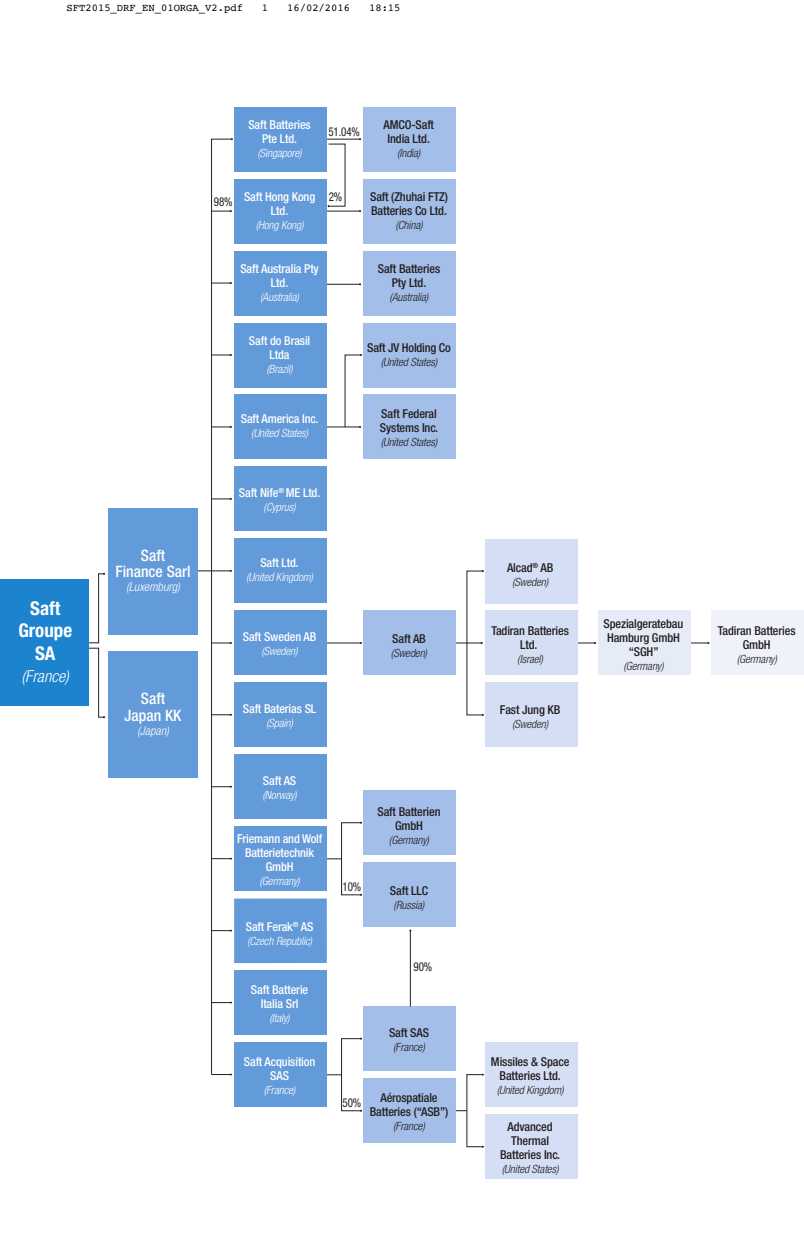
<style>
.page{position:relative;width:804px;height:1254px;background:#fff}
.page>*{position:absolute;margin:0;border:0;box-sizing:border-box;transform-origin:0 0}
.t1{font:700 condensed 18.9px/22.6px "Helvetica Neue LT Std";color:#fff;text-align:center}
.t2{font:italic 300 condensed 16.62px "Helvetica Neue LT Std";color:#fff}
.t3{font:500 condensed 15.75px/16.6px "Helvetica Neue LT Std";color:#fff;text-align:center}
.t4{font:500 condensed 12.25px/14px "Helvetica Neue LT Std";letter-spacing:-.01em;color:#231f20;text-align:center}
.t5{font:500 condensed 12.25px/14px "Helvetica Neue LT Std";letter-spacing:-.01em;color:#fff;text-align:center}
.t6{font:condensed 12.25px "Helvetica Neue LT Std";letter-spacing:-.015em;color:#231f20;scale:.9 1}
.t7{font:italic 300 condensed 12.25px "Helvetica Neue LT Std";color:#fff}
.t8{font:italic 300 condensed 11.38px "Helvetica Neue LT Std";letter-spacing:-.01em;color:#231f20}
.t9{font:italic 300 condensed 11.38px "Helvetica Neue LT Std";letter-spacing:-.01em;color:#fff}
.t10{font:10.5px "Courier";color:#000}
</style>
<div class="page">
<div style="left:341px;top:1038px;width:20px;height:73px;border:1px solid #231f20"></div>
<hr style="left:325px;top:139px;width:35px;height:1px;background:#231f20">
<hr style="left:325px;top:211px;width:35px;height:1px;background:#231f20">
<hr style="left:325px;top:284px;width:35px;height:1px;background:#231f20">
<hr style="left:325px;top:427px;width:35px;height:1px;background:#231f20">
<hr style="left:325px;top:642px;width:36px;height:1px;background:#231f20">
<svg style="left:327px;top:858px;width:14px;height:2px"></svg>
<svg style="left:327px;top:1074px;width:14px;height:1px"></svg>
<hr style="left:198px;top:570px;width:33px;height:1px;background:#231f20">
<svg style="left:70px;top:573px;width:35px;height:145px"></svg>
<hr style="left:560px;top:642px;width:35px;height:1px;background:#231f20">
<hr style="left:674px;top:642px;width:34px;height:1px;background:#231f20">
<div style="left:108px;top:508px;width:90px;height:126px;background:#639ad9"></div>
<div style="left:108px;top:652px;width:90px;height:126px;background:#639ad9"></div>
<div style="left:0;top:580px;width:89px;height:126px;background:#1c83cf"></div>
<div style="left:234px;top:107px;width:93px;height:64px;background:#639ad9"></div>
<div style="left:234px;top:1042px;width:93px;height:65px;background:#639ad9"></div>
<div style="left:234px;top:179px;width:93px;height:64px;background:#639ad9"></div>
<div style="left:234px;top:251px;width:93px;height:64px;background:#639ad9"></div>
<div style="left:234px;top:323px;width:93px;height:64px;background:#639ad9"></div>
<div style="left:234px;top:395px;width:93px;height:64px;background:#639ad9"></div>
<div style="left:234px;top:466px;width:93px;height:65px;background:#639ad9"></div>
<div style="left:234px;top:538px;width:93px;height:65px;background:#639ad9"></div>
<div style="left:234px;top:611px;width:93px;height:64px;background:#639ad9"></div>
<div style="left:234px;top:682px;width:93px;height:65px;background:#639ad9"></div>
<div style="left:234px;top:754px;width:93px;height:65px;background:#639ad9"></div>
<div style="left:234px;top:826px;width:93px;height:65px;background:#639ad9"></div>
<div style="left:234px;top:898px;width:93px;height:65px;background:#639ad9"></div>
<div style="left:234px;top:970px;width:93px;height:65px;background:#639ad9"></div>
<div style="left:363px;top:107px;width:93px;height:64px;background:#a3bee8"></div>
<div style="left:363px;top:1078px;width:93px;height:65px;background:#a3bee8"></div>
<div style="left:363px;top:179px;width:93px;height:64px;background:#a3bee8"></div>
<div style="left:363px;top:251px;width:93px;height:64px;background:#a3bee8"></div>
<div style="left:363px;top:323px;width:93px;height:64px;background:#a3bee8"></div>
<div style="left:363px;top:395px;width:93px;height:64px;background:#a3bee8"></div>
<div style="left:363px;top:790px;width:93px;height:65px;background:#a3bee8"></div>
<div style="left:363px;top:862px;width:93px;height:65px;background:#a3bee8"></div>
<div style="left:363px;top:1006px;width:93px;height:65px;background:#a3bee8"></div>
<div style="left:484px;top:1114px;width:93px;height:64px;background:#d4def4"></div>
<div style="left:484px;top:539px;width:93px;height:64px;background:#d4def4"></div>
<div style="left:484px;top:611px;width:93px;height:64px;background:#d4def4"></div>
<div style="left:484px;top:682px;width:93px;height:65px;background:#d4def4"></div>
<div style="left:484px;top:1042px;width:93px;height:64px;background:#d4def4"></div>
<div style="left:598px;top:611px;width:92px;height:64px;background:#e6ebf8"></div>
<div style="left:711px;top:611px;width:93px;height:64px;background:#eff1fb"></div>
<svg style="left:344px;top:354px;width:18px;height:74px"></svg>
<svg style="left:211px;top:138px;width:22px;height:937px"></svg>
<hr style="left:447px;top:642px;width:35px;height:1px;background:#231f20">
<div style="left:363px;top:611px;width:93px;height:64px;background:#a3bee8"></div>
<hr style="left:410px;top:930px;width:1px;height:76px;background:#231f20">
<div style="left:341px;top:822px;width:20px;height:73px;border:1px solid #231f20"></div>
<p class="t10" style="left:66px;top:-1px;width:178px">SFT2015_DRF_EN_01ORGA_V2.pdf</p>
<p class="t10" style="left:262px;top:-1px;width:8px">1</p>
<p class="t10" style="left:287px;top:-1px;width:65px">16/02/2016</p>
<p class="t10" style="left:369px;top:-1px;width:33px">18:15</p>
<h1 class="t1" style="left:18px;top:596px;width:55px">Saft<br>Groupe<br>SA</h1>
<h2 class="t2" style="left:22px;top:666px;width:49px">(France)</h2>
<p class="t3" style="left:115px;top:546px;width:77px">Saft<br>Finance Sarl</p>
<p class="t7" style="left:126px;top:580px;width:55px">(Luxemburg)</p>
<p class="t3" style="left:125px;top:690px;width:58px">Saft<br>Japan KK</p>
<p class="t7" style="left:137px;top:723px;width:33px">(Japan)</p>
<p class="t5" style="left:248px;top:117px;width:64px">Saft Batteries<br>Pte Ltd.</p>
<p class="t9" style="left:257px;top:146px;width:46px">(Singapore)</p>
<p class="t6" style="left:214px;top:195px;width:22px">98%</p>
<p class="t5" style="left:244px;top:189px;width:73px">Saft Hong Kong<br>Ltd.</p>
<p class="t9" style="left:256px;top:218px;width:49px">(Hong Kong)</p>
<p class="t5" style="left:240px;top:261px;width:80px">Saft Australia Pty<br>Ltd.</p>
<p class="t9" style="left:260px;top:290px;width:40px">(Australia)</p>
<p class="t5" style="left:249px;top:333px;width:63px">Saft do Brasil<br>Ltda</p>
<p class="t9" style="left:266px;top:362px;width:28px">(Brazil)</p>
<p class="t5" style="left:241px;top:412px;width:79px">Saft America Inc.</p>
<p class="t9" style="left:251px;top:427px;width:58px">(United States)</p>
<p class="t6" style="left:328px;top:124px;width:36px">51.04%</p>
<p class="t6" style="left:329px;top:190px;width:16px">2%</p>
<p class="t4" style="left:383px;top:117px;width:52px">AMCO-Saft<br>India Ltd.</p>
<p class="t8" style="left:397px;top:146px;width:25px">(India)</p>
<p class="t4" style="left:370px;top:189px;width:79px;text-align:left">Saft (Zhuhai FTZ)<br>Batteries Co Ltd.</p>
<p class="t8" style="left:395px;top:218px;width:29px">(China)</p>
<p class="t4" style="left:378px;top:261px;width:64px">Saft Batteries<br>Pty Ltd.</p>
<p class="t8" style="left:389px;top:290px;width:40px">(Australia)</p>
<p class="t4" style="left:367px;top:340px;width:85px">Saft JV Holding Co</p>
<p class="t8" style="left:381px;top:355px;width:58px">(United States)</p>
<p class="t4" style="left:380px;top:407px;width:60px;text-align:left">Saft Federal<br>Systems Inc.</p>
<p class="t8" style="left:381px;top:436px;width:58px">(United States)</p>
<p class="t5" style="left:239px;top:486px;width:83px">Saft Nife<sup>®</sup> ME Ltd.</p>
<p class="t9" style="left:263px;top:501px;width:34px">(Cyprus)</p>
<p class="t5" style="left:260px;top:556px;width:40px">Saft Ltd.</p>
<p class="t9" style="left:246px;top:571px;width:68px">(United Kingdom)</p>
<p class="t5" style="left:243px;top:630px;width:75px">Saft Sweden AB</p>
<p class="t9" style="left:261px;top:645px;width:38px">(Sweden)</p>
<p class="t5" style="left:243px;top:701px;width:75px">Saft Baterias SL</p>
<p class="t9" style="left:266px;top:716px;width:28px">(Spain)</p>
<p class="t4" style="left:392px;top:631px;width:35px">Saft AB</p>
<p class="t8" style="left:391px;top:646px;width:38px">(Sweden)</p>
<p class="t5" style="left:263px;top:773px;width:35px">Saft AS</p>
<p class="t9" style="left:262px;top:788px;width:36px">(Norway)</p>
<p class="t5" style="left:237px;top:831px;width:87px">Friemann and Wolf<br>Batterietechnik<br>GmbH</p>
<p class="t9" style="left:259px;top:874px;width:42px">(Germany)</p>
<p class="t5" style="left:246px;top:919px;width:69px">Saft Ferak<sup>®</sup> AS</p>
<p class="t9" style="left:247px;top:934px;width:67px">(Czech Republic)</p>
<p class="t5" style="left:251px;top:982px;width:59px">Saft Batterie<br>Italia Srl</p>
<p class="t9" style="left:269px;top:1011px;width:22px">(Italy)</p>
<p class="t5" style="left:244px;top:1054px;width:73px">Saft Acquisition<br>SAS</p>
<p class="t9" style="left:264px;top:1083px;width:33px">(France)</p>
<p class="t6" style="left:342px;top:879px;width:22px">10%</p>
<p class="t4" style="left:377px;top:804px;width:65px">Saft Batterien<br>GmbH</p>
<p class="t8" style="left:389px;top:833px;width:42px">(Germany)</p>
<p class="t4" style="left:390px;top:883px;width:40px">Saft LLC</p>
<p class="t8" style="left:393px;top:898px;width:32px">(Russia)</p>
<p class="t6" style="left:413px;top:959px;width:22px">90%</p>
<p class="t4" style="left:389px;top:1025px;width:41px">Saft SAS</p>
<p class="t8" style="left:393px;top:1040px;width:33px">(France)</p>
<p class="t6" style="left:342px;top:1095px;width:22px">50%</p>
<p class="t4" style="left:370px;top:1090px;width:80px">Aérospatiale<br>Batteries (“ASB”)</p>
<p class="t8" style="left:393px;top:1119px;width:33px">(France)</p>
<p class="t4" style="left:507px;top:560px;width:48px">Alcad<sup>®</sup> AB</p>
<p class="t8" style="left:512px;top:575px;width:38px">(Sweden)</p>
<p class="t4" style="left:491px;top:623px;width:79px">Tadiran Batteries<br>Ltd.</p>
<p class="t8" style="left:517px;top:652px;width:27px">(Israel)</p>
<p class="t4" style="left:500px;top:702px;width:62px">Fast Jung KB</p>
<p class="t8" style="left:512px;top:717px;width:38px">(Sweden)</p>
<p class="t4" style="left:603px;top:616px;width:81px">Spezialgeratebau<br>Hamburg GmbH “SGH”</p>
<p class="t8" style="left:623px;top:659px;width:42px">(Germany)</p>
<p class="t4" style="left:718px;top:623px;width:79px">Tadiran Batteries<br>GmbH</p>
<p class="t8" style="left:736px;top:652px;width:42px">(Germany)</p>
<p class="t4" style="left:491px;top:1054px;width:80px">Missiles &amp; Space<br>Batteries Ltd.</p>
<p class="t8" style="left:496px;top:1083px;width:68px">(United Kingdom)</p>
<p class="t4" style="left:500px;top:1119px;width:62px">Advanced<br>Thermal<br>Batteries Inc.</p>
<p class="t8" style="left:502px;top:1162px;width:58px">(United States)</p>
</div>
